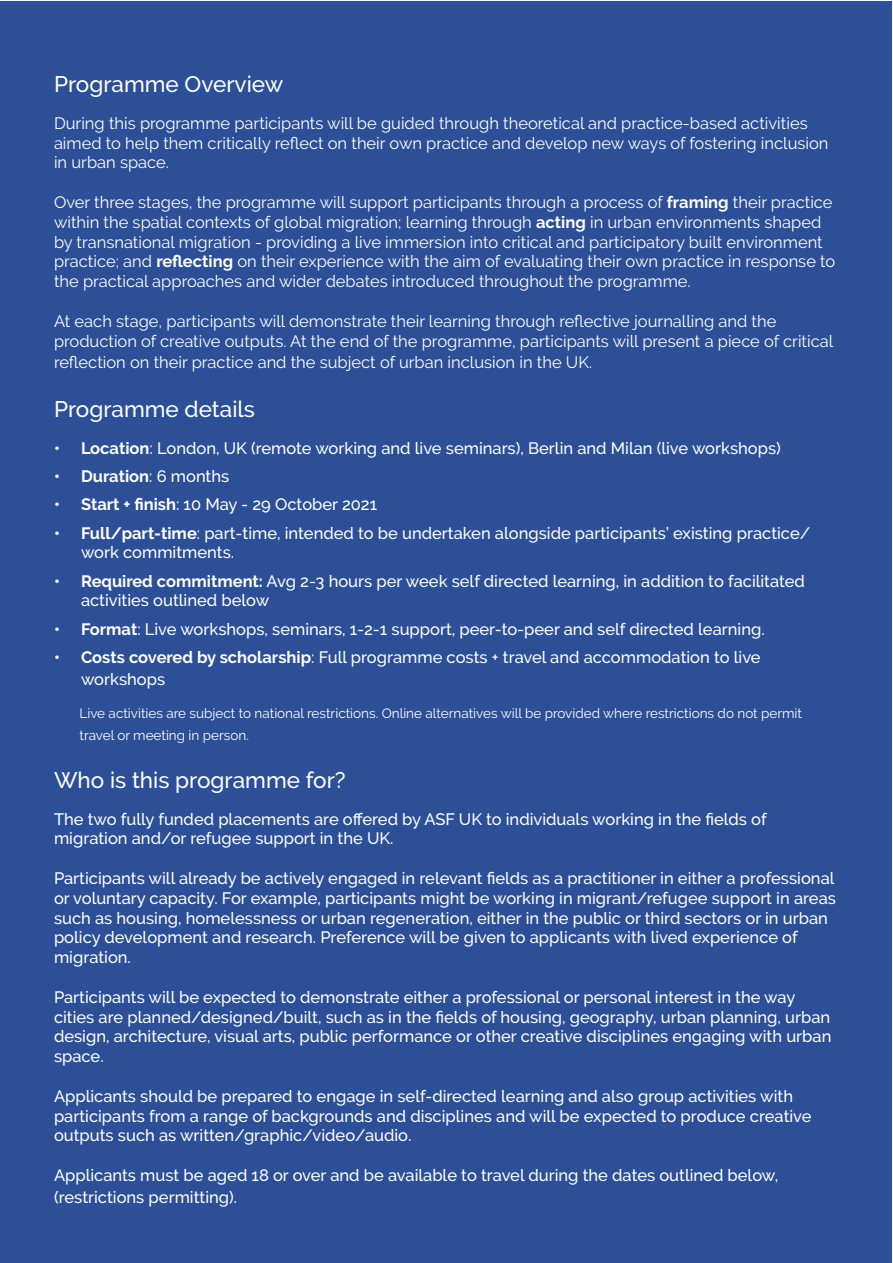
<style>
.page{position:relative;width:893px;height:1263px;background:#fff}
.page>*{position:absolute;margin:0;border:0;box-sizing:border-box;transform-origin:0 0}
.t1{font:500 22.5px "Raleway";color:#fff}
.t2{font:500 16.5px/19.8px "Raleway";color:#fff}
.t3{font:16.5px/19.8px "Raleway";color:#fff}
.t4{font:700 16.5px "Raleway";color:#fff}
.t5{font:13.5px/21.6px "Raleway";color:#fff}
.s1{font-weight:700}
.s2{font-weight:500}
</style>
<div class="page">
<div style="left:0;top:1px;width:891px;height:1261px;background:#2c4f97"></div>
<h1 class="t1" style="left:54px;top:71px;width:231px">Programme Overview</h1>
<p class="t3" style="left:54px;top:113px;width:776px">During this programme participants will be guided through theoretical and practice-based activities aimed to help them critically reflect on their own practice and develop new ways of fostering inclusion in urban space.</p>
<p class="t3" style="left:54px;top:192px;width:783px">Over three stages, the programme will support participants through a process of <span class="s1">framing</span> their practice within the spatial contexts of global migration; learning through <span class="s1">acting</span> in urban environments shaped by transnational migration - providing a live immersion into critical and participatory built environment practice; and <span class="s1">reflecting</span> on their experience with the aim of evaluating their own practice in response to the practical approaches and wider debates introduced throughout the programme.</p>
<p class="t3" style="left:54px;top:311px;width:781px">At each stage, participants will demonstrate their learning through reflective journalling and the production of creative outputs. At the end of the programme, participants will present a piece of critical</p>
<p class="t3" style="left:54px;top:352px;width:540px">reflection on their practice and the subject of urban inclusion in the UK.</p>
<h1 class="t1" style="left:54px;top:396px;width:203px">Programme details</h1>
<p class="t2" style="left:54px;top:438px;width:728px"><span class="s1">• Location</span>: London, UK (remote working and live seminars), Berlin and Milan (live workshops)</p>
<p class="t4" style="left:54px;top:467px;width:177px">• Duration<span class="s2">: 6 months</span></p>
<p class="t2" style="left:54px;top:494px;width:325px"><span class="s1">• Start + finish</span>: 10 May - 29 October 2021</p>
<p class="t2" style="left:81px;top:523px;width:731px;text-indent:-27px"><span class="s1">• Full/part-time</span>: part-time, intended to be undertaken alongside participants’ existing practice/ work commitments.</p>
<p class="t2" style="left:81px;top:571px;width:725px;text-indent:-27px"><span class="s1">• Required commitment:</span> Avg 2-3 hours per week self directed learning, in addition to facilitated activities outlined below</p>
<p class="t2" style="left:54px;top:619px;width:712px"><span class="s1">• Format</span>: Live workshops, seminars, 1-2-1 support, peer-to-peer and self directed learning.</p>
<p class="t2" style="left:81px;top:646px;width:681px;line-height:21.6px;text-indent:-27px"><span class="s1">• Costs covered by scholarship</span>: Full programme costs + travel and accommodation to live workshops</p>
<p class="t5" style="left:80px;top:702px;width:724px">Live activities are subject to national restrictions. Online alternatives will be provided where restrictions do not permit travel or meeting in person.</p>
<h1 class="t1" style="left:54px;top:767px;width:293px">Who is this programme for?</h1>
<p class="t2" style="left:54px;top:809px;width:714px">The two fully funded placements are offered by ASF UK to individuals working in the fields of migration and/or refugee support in the UK.</p>
<p class="t2" style="left:54px;top:868px;width:783px">Participants will already be actively engaged in relevant fields as a practitioner in either a professional or voluntary capacity. For example, participants might be working in migrant/refugee support in areas such as housing, homelessness or urban regeneration, either in the public or third sectors or in urban policy development and research. Preference will be given to applicants with lived experience of migration.</p>
<p class="t2" style="left:54px;top:987px;width:779px">Participants will be expected to demonstrate either a professional or personal interest in the way cities are planned/designed/built, such as in the fields of housing, geography, urban planning, urban design, architecture, visual arts, public performance or other creative disciplines engaging with urban space.</p>
<p class="t2" style="left:54px;top:1086px;width:759px">Applicants should be prepared to engage in self-directed learning and also group activities with participants from a range of backgrounds and disciplines and will be expected to produce creative outputs such as written/graphic/video/audio.</p>
<p class="t2" style="left:54px;top:1164px;width:726px;line-height:21.6px">Applicants must be aged 18 or over and be available to travel during the dates outlined below, (restrictions permitting).</p>
</div>
